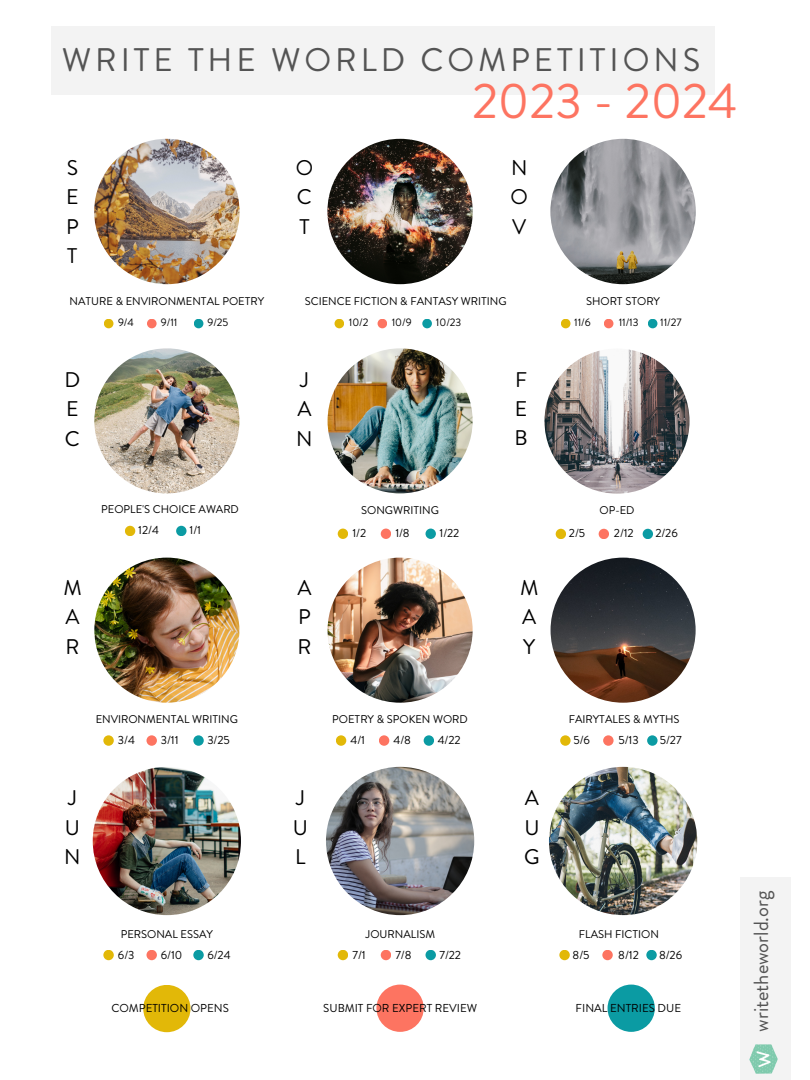
<style>
.page{position:relative;width:810px;height:1080px;background:#fff}
.page>*{position:absolute;margin:0;border:0;box-sizing:border-box;transform-origin:0 0}
.t1{font:49.94px "Brandon Grotesque";color:#fd7461}
.t2{font:32.62px "Brandon Grotesque";letter-spacing:.12em;color:#545454}
.t3{font:21.19px/29.5px "Brandon Grotesque";color:#000;text-align:justify}
.t4{font:20.56px "Brandon Grotesque";color:#545454}
.t5{font:11.81px "Brandon Grotesque";color:#000}
.t6{font:11.5px "Brandon Grotesque";color:#000}
.t7{font:11.19px "Brandon Text";color:#000}
.t8{font:10.88px "Brandon Grotesque";color:#000}
</style>
<div class="page">
<div style="left:51px;top:27px;width:664px;height:68px;background:#f3f3f3"></div>
<img style="left:94px;top:348px;width:145px;height:145px;border-radius:50%">
<img style="left:328px;top:348px;width:145px;height:145px;border-radius:50%">
<img style="left:94px;top:558px;width:145px;height:145px;border-radius:50%">
<img style="left:328px;top:558px;width:145px;height:145px;border-radius:50%">
<img style="left:551px;top:558px;width:145px;height:145px;border-radius:50%">
<div style="left:338px;top:950px;width:10px;height:10px;background:#e2b808;border-radius:50%"></div>
<div style="left:381px;top:950px;width:10px;height:10px;background:#fd7461;border-radius:50%"></div>
<div style="left:426px;top:950px;width:10px;height:10px;background:#0b9ba3;border-radius:50%"></div>
<div style="left:376px;top:985px;width:48px;height:47px;background:#fd7461;border-radius:50%"></div>
<div style="left:143px;top:985px;width:48px;height:47px;background:#e2b808;border-radius:50%"></div>
<div style="left:608px;top:985px;width:47px;height:47px;background:#0b9ba3;border-radius:50%"></div>
<img style="left:93px;top:767px;width:148px;height:148px;border-radius:50%">
<img style="left:326px;top:767px;width:148px;height:148px;border-radius:50%">
<img style="left:549px;top:767px;width:148px;height:148px;border-radius:50%">
<img style="left:327px;top:139px;width:146px;height:145px;border-radius:50%">
<img style="left:550px;top:139px;width:146px;height:145px;border-radius:50%">
<img style="left:94px;top:139px;width:146px;height:145px;border-radius:50%">
<div style="left:740px;top:878px;width:51px;height:202px;background:#f3f3f3"></div>
<img style="left:749px;top:1045px;width:29px;height:29px">
<div style="left:103px;top:950px;width:11px;height:10px;background:#e2b808;border-radius:50%"></div>
<div style="left:146px;top:950px;width:11px;height:10px;background:#fd7461;border-radius:50%"></div>
<div style="left:193px;top:950px;width:11px;height:10px;background:#0b9ba3;border-radius:50%"></div>
<div style="left:559px;top:950px;width:11px;height:10px;background:#e2b808;border-radius:50%"></div>
<div style="left:602px;top:950px;width:11px;height:10px;background:#fd7461;border-radius:50%"></div>
<div style="left:646px;top:950px;width:11px;height:10px;background:#0b9ba3;border-radius:50%"></div>
<div style="left:103px;top:735px;width:11px;height:11px;background:#e2b808;border-radius:50%"></div>
<div style="left:146px;top:735px;width:11px;height:11px;background:#fd7461;border-radius:50%"></div>
<div style="left:193px;top:735px;width:11px;height:11px;background:#0b9ba3;border-radius:50%"></div>
<div style="left:336px;top:735px;width:10px;height:11px;background:#e2b808;border-radius:50%"></div>
<div style="left:379px;top:735px;width:10px;height:11px;background:#fd7461;border-radius:50%"></div>
<div style="left:424px;top:735px;width:10px;height:11px;background:#0b9ba3;border-radius:50%"></div>
<div style="left:560px;top:735px;width:11px;height:11px;background:#e2b808;border-radius:50%"></div>
<div style="left:603px;top:735px;width:11px;height:11px;background:#fd7461;border-radius:50%"></div>
<div style="left:647px;top:735px;width:11px;height:11px;background:#0b9ba3;border-radius:50%"></div>
<div style="left:125px;top:526px;width:10px;height:10px;background:#e2b808;border-radius:50%"></div>
<div style="left:176px;top:526px;width:11px;height:10px;background:#0b9ba3;border-radius:50%"></div>
<div style="left:338px;top:529px;width:10px;height:10px;background:#e2b808;border-radius:50%"></div>
<div style="left:381px;top:529px;width:10px;height:10px;background:#fd7461;border-radius:50%"></div>
<div style="left:426px;top:529px;width:10px;height:10px;background:#0b9ba3;border-radius:50%"></div>
<div style="left:104px;top:319px;width:9px;height:9px;background:#e2b808;border-radius:50%"></div>
<div style="left:147px;top:319px;width:10px;height:9px;background:#fd7461;border-radius:50%"></div>
<div style="left:194px;top:319px;width:9px;height:9px;background:#0b9ba3;border-radius:50%"></div>
<div style="left:335px;top:319px;width:9px;height:9px;background:#e2b808;border-radius:50%"></div>
<div style="left:378px;top:319px;width:9px;height:9px;background:#fd7461;border-radius:50%"></div>
<div style="left:422px;top:319px;width:10px;height:9px;background:#0b9ba3;border-radius:50%"></div>
<div style="left:561px;top:319px;width:10px;height:9px;background:#e2b808;border-radius:50%"></div>
<div style="left:604px;top:319px;width:9px;height:9px;background:#fd7461;border-radius:50%"></div>
<div style="left:648px;top:319px;width:9px;height:9px;background:#0b9ba3;border-radius:50%"></div>
<img style="left:544px;top:349px;width:146px;height:145px;border-radius:50%">
<div style="left:556px;top:529px;width:10px;height:10px;background:#e2b808;border-radius:50%"></div>
<div style="left:599px;top:529px;width:10px;height:10px;background:#fd7461;border-radius:50%"></div>
<div style="left:643px;top:529px;width:10px;height:10px;background:#0b9ba3;border-radius:50%"></div>
<p class="t2" style="left:62px;top:37px;width:640px">WRITE THE WORLD COMPETITIONS</p>
<p class="t1" style="left:472px;top:66px;width:267px">2023 - 2024</p>
<p class="t3" style="left:66px;top:153px;width:14px">S E P T</p>
<p class="t3" style="left:296px;top:153px;width:19px">O C T</p>
<p class="t3" style="left:510px;top:153px;width:19px">N O V</p>
<p class="t7" style="left:70px;top:293px;width:196px">NATURE &amp; ENVIRONMENTAL POETRY</p>
<p class="t7" style="left:305px;top:293px;width:203px">SCIENCE FICTION &amp; FANTASY WRITING</p>
<p class="t7" style="left:586px;top:293px;width:75px">SHORT STORY</p>
<p class="t8" style="left:118px;top:315px;width:17px">9/4</p>
<p class="t8" style="left:161px;top:315px;width:18px">9/11</p>
<p class="t8" style="left:207px;top:315px;width:22px">9/25</p>
<p class="t8" style="left:349px;top:315px;width:21px">10/2</p>
<p class="t8" style="left:392px;top:315px;width:21px">10/9</p>
<p class="t8" style="left:436px;top:315px;width:27px">10/23</p>
<p class="t8" style="left:574px;top:315px;width:18px">11/6</p>
<p class="t8" style="left:619px;top:315px;width:21px">11/13</p>
<p class="t8" style="left:660px;top:315px;width:23px">11/27</p>
<p class="t3" style="left:64px;top:365px;width:17px">D E C</p>
<p class="t3" style="left:296px;top:365px;width:18px;text-align:left">J<br>A<br>N</p>
<p class="t7" style="left:101px;top:502px;width:139px">PEOPLE'S CHOICE AWARD</p>
<p class="t7" style="left:361px;top:502px;width:79px">SONGWRITING</p>
<p class="t5" style="left:138px;top:522px;width:22px">12/4</p>
<p class="t5" style="left:190px;top:522px;width:13px">1/1</p>
<p class="t5" style="left:352px;top:525px;width:15px">1/2</p>
<p class="t5" style="left:395px;top:525px;width:16px">1/8</p>
<p class="t5" style="left:440px;top:525px;width:21px">1/22</p>
<p class="t3" style="left:515px;top:365px;width:15px;line-height:29.2px">F E B</p>
<p class="t3" style="left:63px;top:573px;width:20px">M A R</p>
<p class="t3" style="left:297px;top:573px;width:16px">A P R</p>
<p class="t3" style="left:520px;top:573px;width:20px">M A Y</p>
<p class="t7" style="left:600px;top:502px;width:36px">OP-ED</p>
<p class="t5" style="left:569px;top:525px;width:18px">2/5</p>
<p class="t5" style="left:614px;top:525px;width:21px">2/12</p>
<p class="t5" style="left:655px;top:525px;width:24px">2/26</p>
<p class="t7" style="left:96px;top:711px;width:144px">ENVIRONMENTAL WRITING</p>
<p class="t7" style="left:332px;top:712px;width:137px">POETRY &amp; SPOKEN WORD</p>
<p class="t7" style="left:569px;top:712px;width:112px">FAIRYTALES &amp; MYTHS</p>
<p class="t5" style="left:118px;top:732px;width:18px">3/4</p>
<p class="t5" style="left:161px;top:732px;width:19px">3/11</p>
<p class="t5" style="left:207px;top:732px;width:24px">3/25</p>
<p class="t5" style="left:351px;top:732px;width:16px">4/1</p>
<p class="t5" style="left:394px;top:732px;width:19px">4/8</p>
<p class="t5" style="left:438px;top:732px;width:24px">4/22</p>
<p class="t5" style="left:573px;top:732px;width:18px">5/6</p>
<p class="t5" style="left:618px;top:732px;width:22px">5/13</p>
<p class="t5" style="left:660px;top:732px;width:23px">5/27</p>
<p class="t3" style="left:64px;top:784px;width:18px;text-align:left">J<br>U<br>N</p>
<p class="t3" style="left:293px;top:784px;width:17px;text-align:left">J<br>U<br>L</p>
<p class="t3" style="left:524px;top:784px;width:17px">A U G</p>
<p class="t7" style="left:121px;top:926px;width:94px">PERSONAL ESSAY</p>
<p class="t7" style="left:365px;top:926px;width:71px">JOURNALISM</p>
<p class="t7" style="left:579px;top:926px;width:82px">FLASH FICTION</p>
<p class="t5" style="left:118px;top:947px;width:18px">6/3</p>
<p class="t5" style="left:161px;top:947px;width:23px">6/10</p>
<p class="t5" style="left:207px;top:947px;width:25px">6/24</p>
<p class="t5" style="left:352px;top:947px;width:15px">7/1</p>
<p class="t5" style="left:395px;top:947px;width:18px">7/8</p>
<p class="t5" style="left:439px;top:947px;width:23px">7/22</p>
<p class="t5" style="left:573px;top:947px;width:18px">8/5</p>
<p class="t5" style="left:618px;top:947px;width:22px">8/12</p>
<p class="t5" style="left:659px;top:947px;width:25px">8/26</p>
<p class="t6" style="left:111px;top:1000px;width:119px">COMPETITION OPENS</p>
<p class="t6" style="left:323px;top:1000px;width:156px">SUBMIT FOR EXPERT REVIEW</p>
<p class="t6" style="left:576px;top:1000px;width:107px">FINAL ENTRIES DUE</p>
<p class="t4" style="left:747px;top:1032px;width:142px;rotate:-90deg">writetheworld.org</p>
</div>
